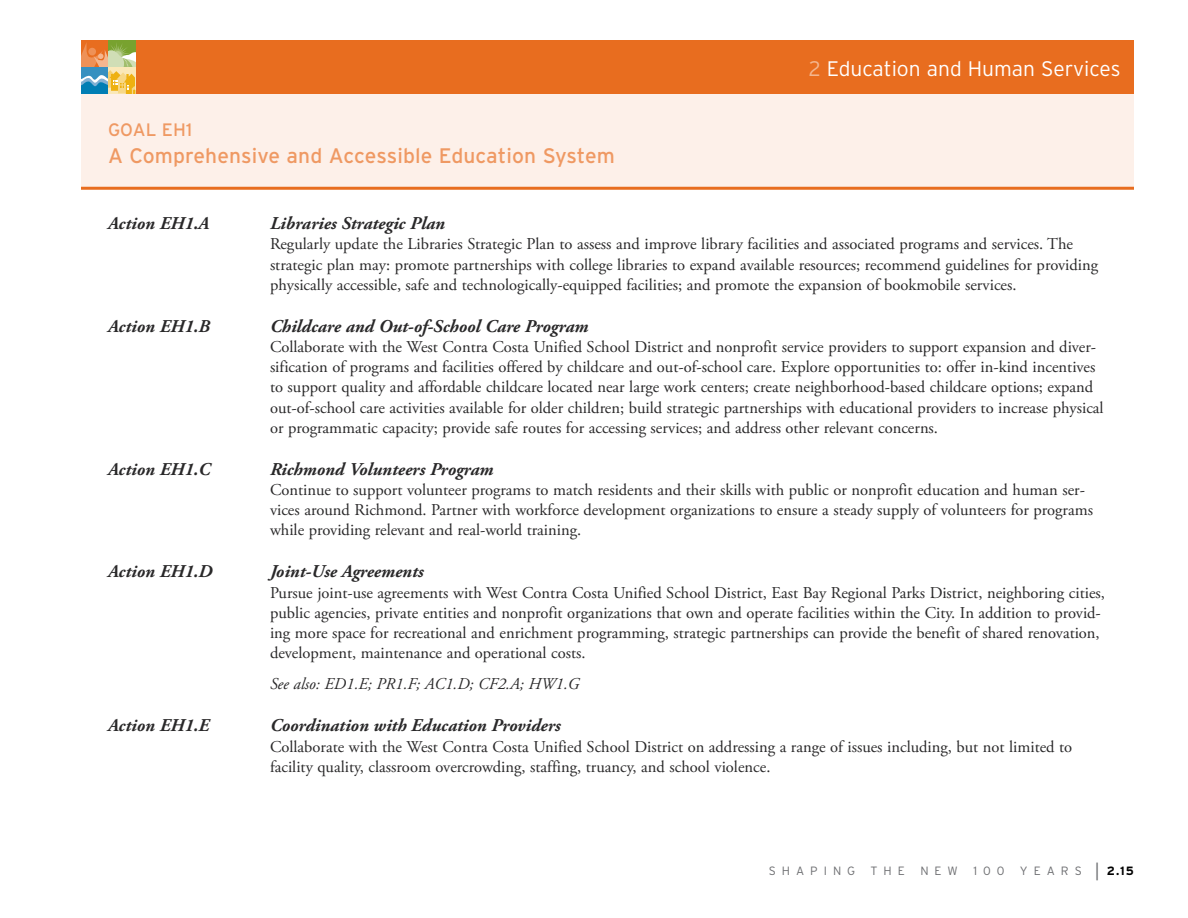
<style>
.page{position:relative;width:1188px;height:918px;background:#fff}
.page>*{position:absolute;margin:0;border:0;box-sizing:border-box;transform-origin:0 0}
.t1{font:21px "Interstate";letter-spacing:.005em;color:#ef9963}
.t2{font:300 21px "Interstate";color:#fff}
.t3{font:italic 700 18px "Adobe Garamond Pro";color:#292829}
.t4{font:18px "Interstate";letter-spacing:.065em;color:#ef9963}
.t5{font:16.5px/20.2px "Adobe Garamond Pro";color:#292829}
.t6{font:italic 16.5px "Adobe Garamond Pro";color:#292829}
.t7{font:300 12px "Interstate";letter-spacing:.5em;color:#6d6e71}
.t8{font:700 12px "Interstate";color:#000}
.s1{color:#f4b68f}
.s2{font-weight:300;font-size:18px;color:#6d6e71}
</style>
<div class="page">
<div style="left:81px;top:40px;width:1053px;height:54px;background:#e86d1f"></div>
<div style="left:108px;top:41px;width:27px;height:27px;background:#78a22f"></div>
<svg style="left:81px;top:43px;width:54px;height:51px"></svg>
<div style="left:81px;top:94px;width:1053px;height:95px;background:#fdf0e9"></div>
<hr style="left:81px;top:187px;width:1053px;height:3px;background:#e86d1f">
<p class="t4" style="left:108px;top:119px;width:86px">goal eh1</p>
<p class="t1" style="left:108px;top:143px;width:508px">A Comprehensive and Accessible Education System</p>
<p class="t2" style="left:809px;top:56px;width:313px"><span class="s1">2</span> Education and Human Services</p>
<p class="t3" style="left:108px;top:213px;width:103px">Action EH1.A</p>
<p class="t3" style="left:270px;top:213px;width:176px">Libraries Strategic Plan</p>
<p class="t5" style="left:270px;top:235px;width:830px">Regularly update the Libraries Strategic Plan to assess and improve library facilities and associated programs and services. The strategic plan may: promote partnerships with college libraries to expand available resources; recommend guidelines for providing physically accessible, safe and technologically-equipped facilities; and promote the expansion of bookmobile services.</p>
<p class="t3" style="left:108px;top:316px;width:103px">Action EH1.B</p>
<p class="t3" style="left:270px;top:316px;width:320px">Childcare and Out-of-School Care Program</p>
<p class="t5" style="left:270px;top:337px;width:835px">Collaborate with the West Contra Costa Unified School District and nonprofit service providers to support expansion and diver&shy;sification of programs and facilities offered by childcare and out-of-school care. Explore opportunities to: offer in-kind incentives to support quality and affordable childcare located near large work centers; create neighborhood-based childcare options; expand out-of-school care activities available for older children; build strategic partnerships with educational providers to increase physical or programmatic capacity; provide safe routes for accessing services; and address other relevant concerns.</p>
<p class="t3" style="left:108px;top:459px;width:104px">Action EH1.C</p>
<p class="t3" style="left:270px;top:459px;width:225px">Richmond Volunteers Program</p>
<p class="t5" style="left:270px;top:480px;width:825px">Continue to support volunteer programs to match residents and their skills with public or nonprofit education and human ser&shy;vices around Richmond. Partner with workforce development organizations to ensure a steady supply of volunteers for programs while providing relevant and real-world training.</p>
<p class="t3" style="left:108px;top:561px;width:106px">Action EH1.D</p>
<p class="t3" style="left:270px;top:561px;width:155px">Joint-Use Agreements</p>
<p class="t5" style="left:270px;top:583px;width:836px">Pursue joint-use agreements with West Contra Costa Unified School District, East Bay Regional Parks District, neighboring cities, public agencies, private entities and nonprofit organizations that own and operate facilities within the City. In addition to provid&shy;ing more space for recreational and enrichment programming, strategic partnerships can provide the benefit of shared renovation, development, maintenance and operational costs.</p>
<p class="t6" style="left:270px;top:674px;width:311px">See also: ED1.E; PR1.F; AC1.D; CF2.A; HW1.G</p>
<p class="t3" style="left:108px;top:715px;width:103px">Action EH1.E</p>
<p class="t3" style="left:270px;top:715px;width:292px">Coordination with Education Providers</p>
<p class="t5" style="left:270px;top:737px;width:804px">Collaborate with the West Contra Costa Unified School District on addressing a range of issues including, but not limited to facility quality, classroom overcrowding, staffing, truancy, and school violence.</p>
<p class="t7" style="left:769px;top:864px;width:88px">s haping</p>
<p class="t7" style="left:871px;top:864px;width:36px">the</p>
<p class="t7" style="left:920px;top:864px;width:39px">new</p>
<p class="t7" style="left:973px;top:864px;width:33px">100</p>
<p class="t7" style="left:1020px;top:864px;width:52px">years</p>
<p class="t8" style="left:1094px;top:864px;width:41px"><span class="s2">|</span> 2.15</p>
</div>
